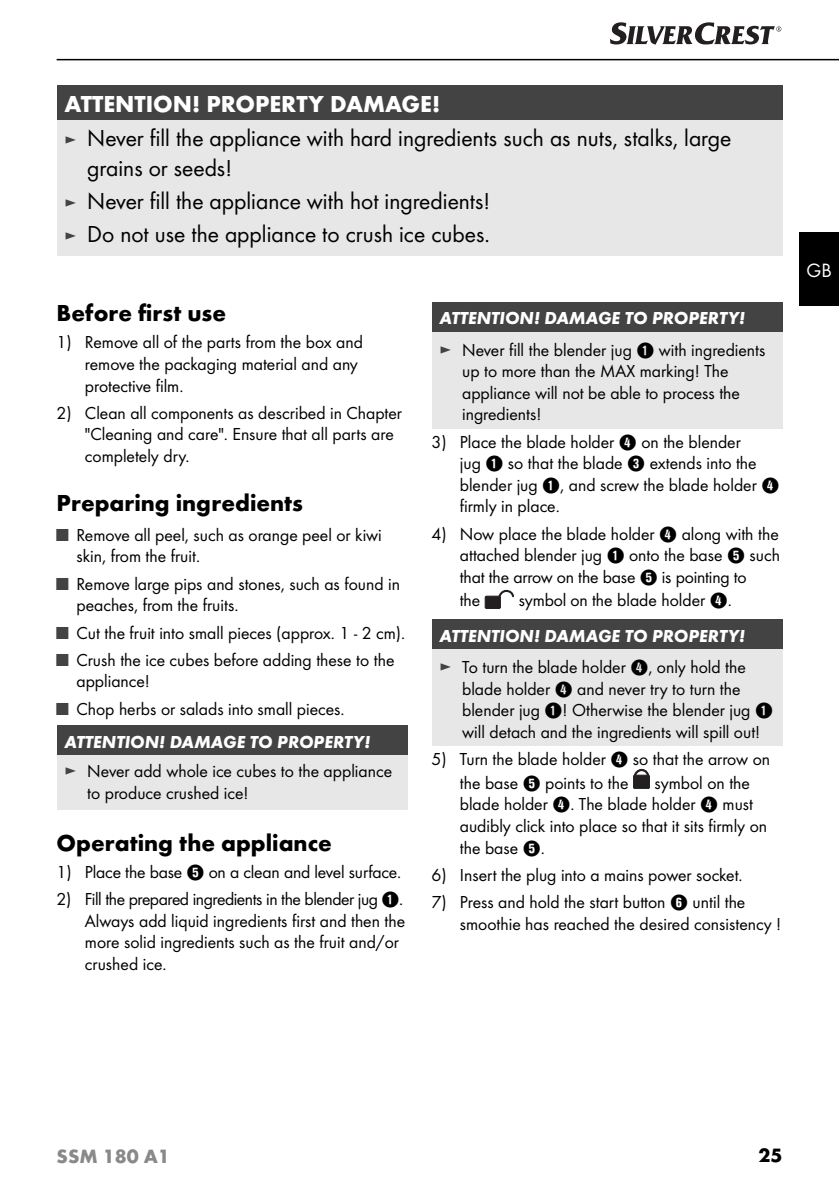
<style>
.page{position:relative;width:839px;height:1191px;background:#fff}
.page>*{position:absolute;margin:0;border:0;box-sizing:border-box;transform-origin:0 0}
.t1{font:24px/30px "Futura Boo";color:#000}
.t2{font:700 24px "Futura";color:#000}
.t3{font:700 24px "Futura";color:#fff}
.t4{font:700 20px "Futura";color:#898989}
.t5{font:700 20px "Futura";color:#000}
.t6{font:20px "Futura Boo";color:#fff}
.t7{font:18px/21.6px "Futura Boo";color:#000}
.t8{font:italic 700 18px "Futura";color:#fff}
.s1{font-size:18px;color:#434343}
.s2{color:#434343}
.s3{font-family:"Hako PI Nummern"}
</style>
<div class="page">
<div style="left:799px;top:233px;width:40px;height:73px;background:#000"></div>
<hr style="left:57px;top:59px;width:782px;height:1px;background:#000">
<svg style="left:610px;top:22px;width:171px;height:23px"></svg>
<div style="left:57px;top:85px;width:725px;height:35px;background:#434343"></div>
<div style="left:57px;top:120px;width:725px;height:135px;background:#e7e7e7"></div>
<div style="left:57px;top:725px;width:351px;height:31px;background:#434343"></div>
<div style="left:57px;top:756px;width:351px;height:54px;background:#e7e7e7"></div>
<div style="left:431px;top:302px;width:351px;height:30px;background:#434343"></div>
<div style="left:431px;top:332px;width:351px;height:96px;background:#e7e7e7"></div>
<div style="left:485px;top:596px;width:15px;height:12px;background:#231f20"></div>
<div style="left:485px;top:596px;width:16px;height:13px;border:1px solid #231f20"></div>
<svg style="left:497px;top:589px;width:17px;height:10px"></svg>
<div style="left:431px;top:619px;width:351px;height:31px;background:#434343"></div>
<div style="left:431px;top:650px;width:351px;height:96px;background:#e7e7e7"></div>
<div style="left:633px;top:775px;width:16px;height:14px;background:#231f20;border-radius:2px"></div>
<div style="left:633px;top:775px;width:17px;height:14px;border:1px solid #231f20;border-radius:2px"></div>
<svg style="left:633px;top:768px;width:17px;height:11px"></svg>
<h1 class="t3" style="left:65px;top:95px;width:377px">ATTENTION! PROPERTY DAMAGE!</h1>
<h1 class="t1" style="left:87px;top:124px;width:646px;text-indent:-23px"><span class="s1">►</span> Never fill the appliance with hard ingredients such as nuts, stalks, large grains or seeds!</h1>
<h1 class="t1" style="left:65px;top:186px;width:427px;line-height:32.8px"><span class="s1">►</span> Never fill the appliance with hot ingredients! <span class="s1">►</span> Do not use the appliance to crush ice cubes.</h1>
<h1 class="t2" style="left:57px;top:304px;width:171px">Before first use</h1>
<p class="t7" style="left:85px;top:332px;width:280px;text-indent:-28px">1) Remove all of the parts from the box and remove the packaging material and any protective film.</p>
<p class="t7" style="left:85px;top:403px;width:319px;text-indent:-28px">2) Clean all components as described in Chapter "Cleaning and care". Ensure that all parts are completely dry.</p>
<h1 class="t2" style="left:57px;top:493px;width:248px">Preparing ingredients</h1>
<p class="t7" style="left:76px;top:525px;width:307px;text-indent:-20px"><span class="s2">■</span> Remove all peel, such as orange peel or kiwi skin, from the fruit.</p>
<p class="t7" style="left:76px;top:574px;width:325px;text-indent:-20px"><span class="s2">■</span> Remove large pips and stones, such as found in peaches, from the fruits.</p>
<p class="t7" style="left:57px;top:623px;width:350px"><span class="s2">■</span> Cut the fruit into small pieces (approx. 1 - 2 cm).</p>
<p class="t7" style="left:76px;top:650px;width:319px;text-indent:-20px"><span class="s2">■</span> Crush the ice cubes before adding these to the appliance!</p>
<p class="t7" style="left:57px;top:699px;width:289px"><span class="s2">■</span> Chop herbs or salads into small pieces.</p>
<p class="t8" style="left:65px;top:734px;width:307px">ATTENTION! DAMAGE TO PROPERTY!</p>
<p class="t7" style="left:87px;top:761px;width:306px;text-indent:-23px"><span class="s2">►</span> Never add whole ice cubes to the appliance to produce crushed ice!</p>
<h1 class="t2" style="left:57px;top:833px;width:277px">Operating the appliance</h1>
<p class="t7" style="left:57px;top:862px;width:346px">1) Place the base <span class="s3">5</span> on a clean and level surface.</p>
<p class="t7" style="left:85px;top:889px;width:322px;text-indent:-28px">2) Fill the prepared ingredients in the blender jug <span class="s3">1</span>.<br>Always add liquid ingredients first and then the more solid ingredients such as the fruit and/or crushed ice.</p>
<p class="t8" style="left:439px;top:311px;width:307px">ATTENTION! DAMAGE TO PROPERTY!</p>
<p class="t7" style="left:462px;top:340px;width:305px;text-indent:-23px"><span class="s2">►</span> Never fill the blender jug <span class="s3">1</span> with ingredients up to more than the MAX marking! The appliance will not be able to process the ingredients!</p>
<p class="t7" style="left:460px;top:432px;width:321px;text-indent:-28px">3) Place the blade holder <span class="s3">4</span> on the blender<br>jug <span class="s3">1</span> so that the blade <span class="s3">3</span> extends into the blender jug <span class="s3">1</span>, and screw the blade holder <span class="s3">4 </span>firmly in place.</p>
<p class="t7" style="left:460px;top:524px;width:322px;text-indent:-28px">4) Now place the blade holder <span class="s3">4</span> along with the attached blender jug <span class="s3">1</span> onto the base <span class="s3">5</span> such that the arrow on the base <span class="s3">5</span> is pointing to<br>the</p>
<p class="t7" style="left:519px;top:590px;width:215px">symbol on the blade holder <span class="s3">4</span>.</p>
<p class="t8" style="left:439px;top:628px;width:307px">ATTENTION! DAMAGE TO PROPERTY!</p>
<p class="t7" style="left:462px;top:657px;width:312px;text-indent:-23px"><span class="s2">►</span> To turn the blade holder <span class="s3">4</span>, only hold the blade holder <span class="s3">4</span> and never try to turn the blender jug <span class="s3">1</span>! Otherwise the blender jug <span class="s3">1 </span>will detach and the ingredients will spill out!</p>
<p class="t7" style="left:460px;top:748px;width:312px;line-height:23.8px;text-indent:-28px">5) Turn the blade holder <span class="s3">4</span> so that the arrow on the base <span class="s3">5</span> points to the</p>
<p class="t7" style="left:460px;top:773px;width:309px;text-indent:195px">symbol on the blade holder <span class="s3">4</span>. The blade holder <span class="s3">4</span> must audibly click into place so that it sits firmly on the base <span class="s3">5</span>.</p>
<p class="t7" style="left:431px;top:865px;width:313px">6) Insert the plug into a mains power socket.</p>
<p class="t7" style="left:460px;top:892px;width:323px;text-indent:-28px">7) Press and hold the start button <span class="s3">6</span> until the smoothie has reached the desired consistency !</p>
<p class="t6" style="left:807px;top:261px;width:27px">GB</p>
<p class="t4" style="left:57px;top:1148px;width:115px">SSM 180 A1</p>
<p class="t5" style="left:759px;top:1148px;width:25px">25</p>
</div>
